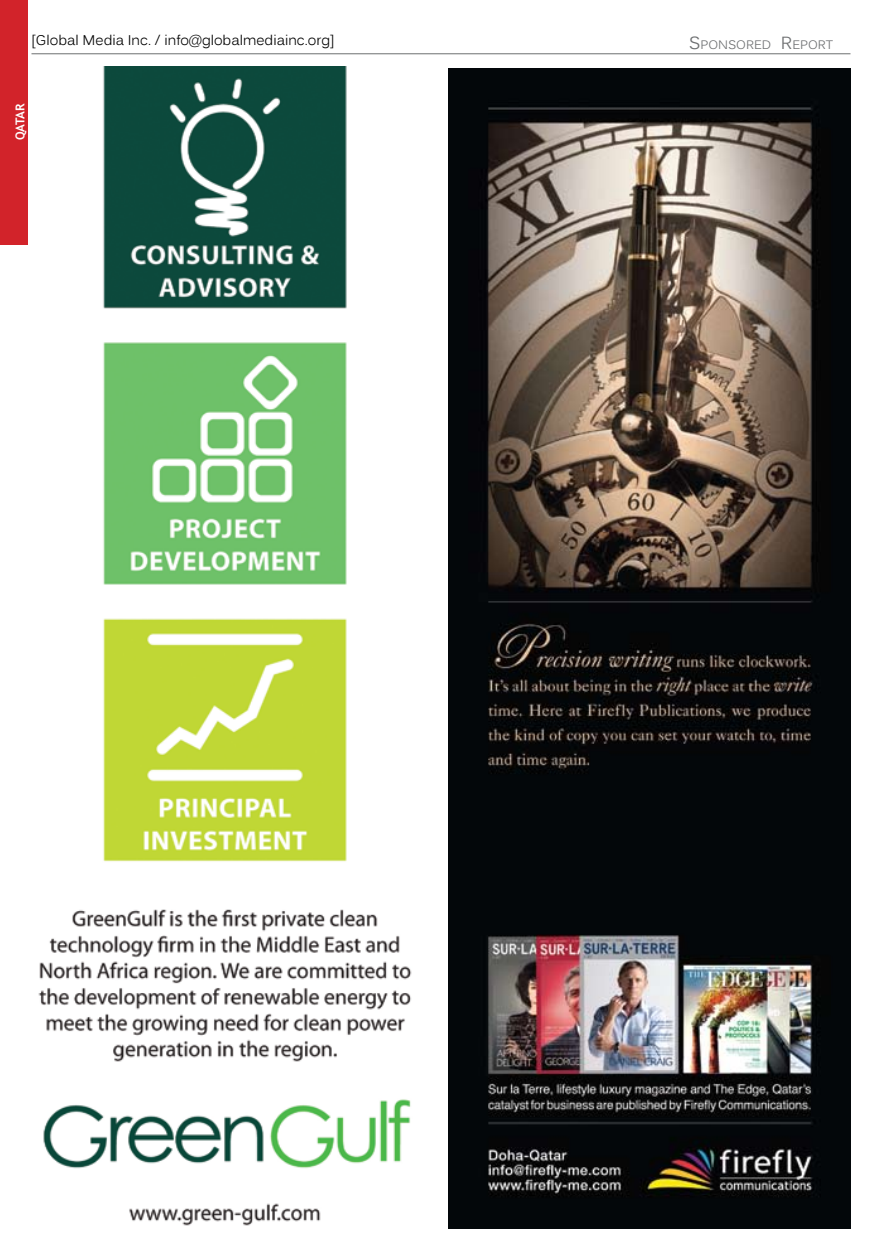
<style>
.page{position:relative;width:882px;height:1260px;background:#fff}
.page>*{position:absolute;margin:0;border:0;box-sizing:border-box;transform-origin:0 0}
.t1{font:14px "Kalinga";color:#000}
.t2{font:12.25px "Kalinga";color:#6d6f71}
.t3{font:700 12.25px "Trebuchet MS";color:#fff}
.s1{font-size:17.5px}
</style>
<div class="page">
<hr style="left:32px;top:53px;width:818px;height:1px;background:#6d6f71">
<div style="left:0;top:0;width:27px;height:245px;background:#d2232a"></div>
<img style="left:449px;top:69px;width:401px;height:1159px">
<img style="left:38px;top:67px;width:374px;height:1159px">
<p class="t1" style="left:32px;top:32px;width:305px">[Global Media Inc. / info@globalmediainc.org]</p>
<p class="t2" style="left:689px;top:37px;width:146px"><span class="s1">S</span>PONSORED <span class="s1">R</span>EPORT</p>
<p class="t3" style="left:12px;top:140px;width:39px;rotate:-90deg">QATAR</p>
</div>
